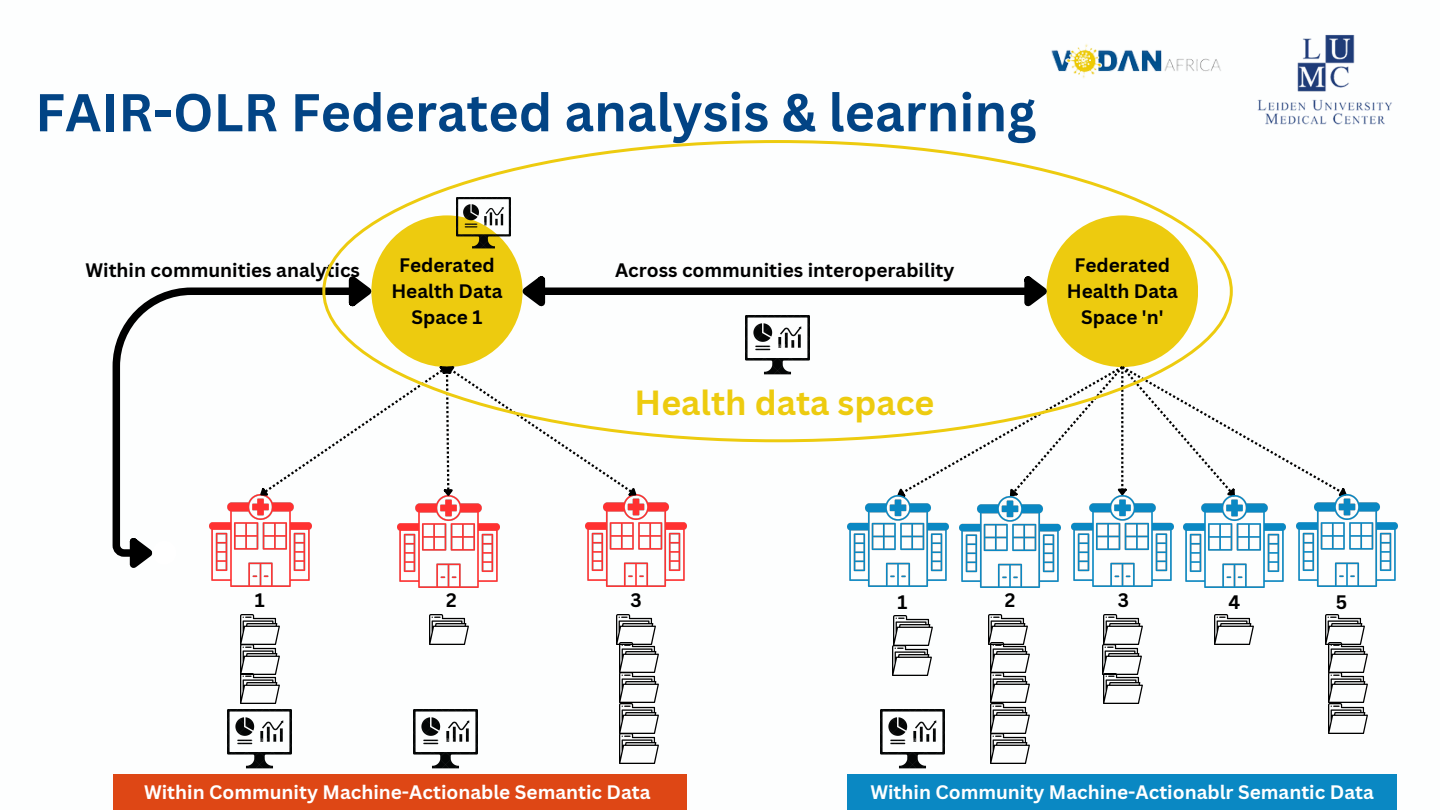
<style>
.page{position:relative;width:1440px;height:810px;background:#fff}
.page>*{position:absolute;margin:0;border:0;box-sizing:border-box;transform-origin:0 0}
.t1{font:700 52px "Canva Sans";color:#024485}
.t2{font:700 34px "Canva Sans";color:#edcb0f}
.t3{font:700 19px/26.2px "Canva Sans";color:#000;text-align:center}
.t4{font:700 19px "Canva Sans";color:#fff}
</style>
<div class="page">
<img style="left:211px;top:561px;width:99px;height:25px">
<img style="left:240px;top:615px;width:40px;height:60px">
<img style="left:398px;top:503px;width:101px;height:84px">
<img style="left:586px;top:496px;width:101px;height:90px">
<svg style="left:436px;top:442px;width:207px;height:61px"></svg>
<img style="left:241px;top:673px;width:39px;height:30px">
<img style="left:430px;top:615px;width:39px;height:30px">
<img style="left:617px;top:615px;width:39px;height:30px">
<img style="left:619px;top:643px;width:39px;height:120px">
<div style="left:113px;top:775px;width:574px;height:35px;background:#de4715"></div>
<div style="left:847px;top:775px;width:550px;height:35px;background:#0a88c3"></div>
<svg style="left:897px;top:429px;width:455px;height:67px"></svg>
<img style="left:847px;top:495px;width:101px;height:92px">
<img style="left:960px;top:496px;width:101px;height:92px">
<img style="left:1072px;top:495px;width:101px;height:92px">
<img style="left:1184px;top:496px;width:101px;height:91px">
<img style="left:1296px;top:495px;width:101px;height:91px">
<img style="left:892px;top:616px;width:40px;height:60px">
<img style="left:988px;top:615px;width:39px;height:30px">
<img style="left:991px;top:643px;width:39px;height:120px">
<img style="left:1215px;top:615px;width:39px;height:30px">
<img style="left:1103px;top:615px;width:40px;height:60px">
<img style="left:1104px;top:673px;width:39px;height:30px">
<img style="left:1326px;top:615px;width:39px;height:30px">
<img style="left:1328px;top:643px;width:39px;height:90px">
<svg style="left:112px;top:287px;width:227px;height:274px"></svg>
<svg style="left:123px;top:531px;width:38px;height:37px"></svg>
<div style="left:152px;top:541px;width:24px;height:24px;background:#fff;border-radius:50%"></div>
<img style="left:1051px;top:44px;width:170px;height:35px">
<img style="left:1257px;top:34px;width:135px;height:91px">
<svg style="left:322px;top:140px;width:911px;height:302px"></svg>
<div style="left:543px;top:287px;width:483px;height:8px;background:#000"></div>
<svg style="left:514px;top:269px;width:38px;height:48px"></svg>
<svg style="left:1018px;top:269px;width:38px;height:48px"></svg>
<img style="left:228px;top:709px;width:64px;height:60px">
<img style="left:414px;top:709px;width:64px;height:60px">
<img style="left:881px;top:709px;width:63px;height:60px">
<img style="left:746px;top:316px;width:63px;height:59px">
<img style="left:457px;top:198px;width:53px;height:50px">
<p class="t1" style="left:35px;top:76px;width:1003px">FAIR-OLR Federated analysis &amp; learning</p>
<p class="t3" style="left:391px;top:251px;width:113px">Federated<br>Health Data<br>Space 1</p>
<p class="t3" style="left:85px;top:257px;width:276px">Within communities analytics</p>
<p class="t3" style="left:615px;top:257px;width:341px">Across communities interoperability</p>
<p class="t2" style="left:635px;top:379px;width:301px">Health data space</p>
<p class="t3" style="left:1067px;top:251px;width:113px">Federated<br>Health Data<br>Space 'n'</p>
<p class="t3" style="left:255px;top:586px;width:11px">1</p>
<p class="t3" style="left:446px;top:587px;width:12px">2</p>
<p class="t3" style="left:631px;top:587px;width:13px">3</p>
<p class="t3" style="left:898px;top:589px;width:11px">1</p>
<p class="t3" style="left:1005px;top:587px;width:12px">2</p>
<p class="t3" style="left:1118px;top:586px;width:13px">3</p>
<p class="t3" style="left:1229px;top:589px;width:13px">4</p>
<p class="t3" style="left:1336px;top:589px;width:13px">5</p>
<p class="t4" style="left:144px;top:778px;width:508px">Within Community Machine-Actionable Semantic Data</p>
<p class="t4" style="left:870px;top:778px;width:505px">Within Community Machine-Actionablr Semantic Data</p>
</div>
